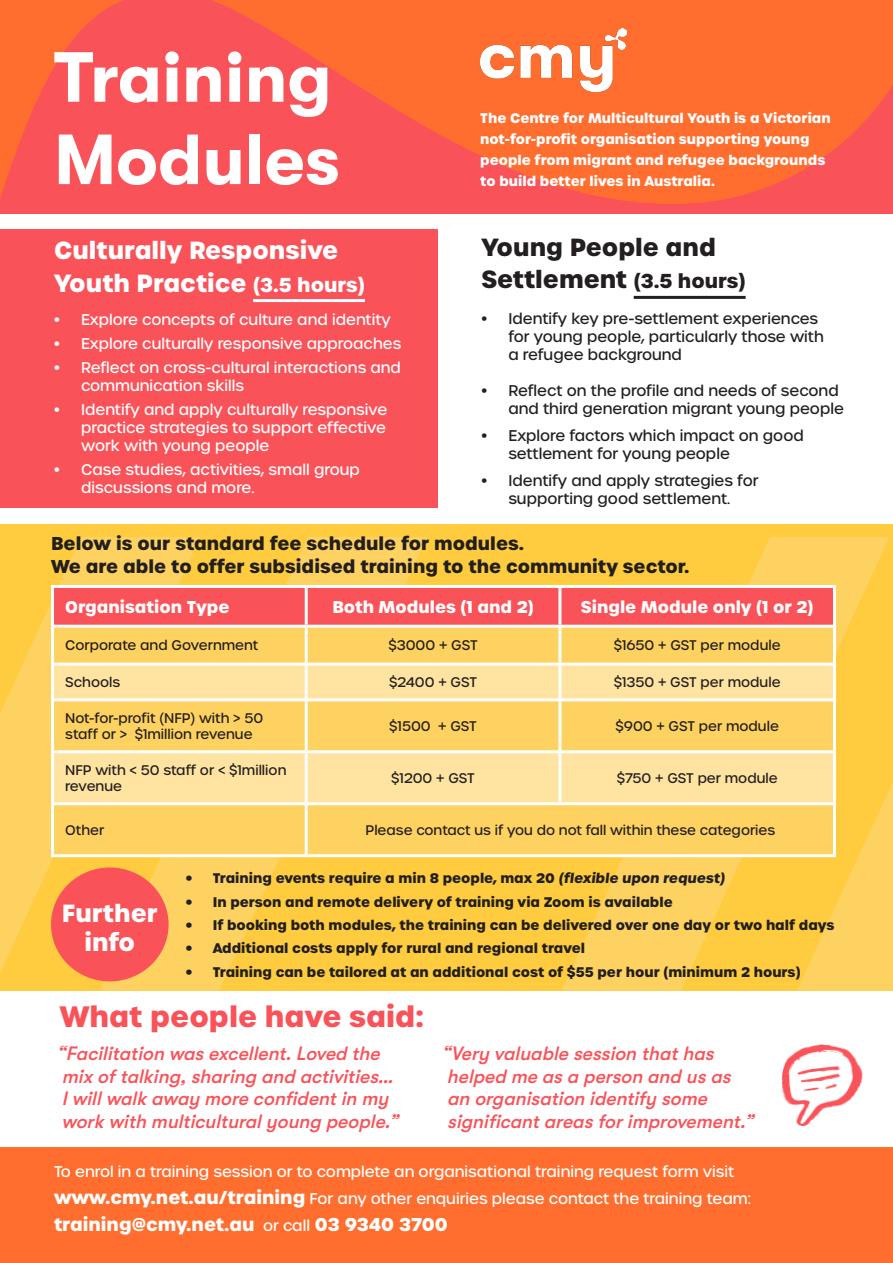
<style>
.page{position:relative;width:893px;height:1263px;background:#fff}
.page>*{position:absolute;margin:0;border:0;box-sizing:border-box;transform-origin:0 0}
.Biggest_Heading__pla{font:700 70.8px/82.3px "GT Walsheim";color:#fff}
.t1{font:700 28.5px "Urbane";color:#fa5259}
.t2{font:700 24px/32.4px "Urbane";color:#fff}
.t3{font:700 24px/32.4px "Urbane";color:#231f20}
.t4{font:italic 500 19.35px/22.6px "GT Walsheim";color:#fa5259}
.t5{font:700 18px/23.4px "Urbane";color:#231f20}
.t6{font:700 18px "Urbane";color:#fff}
.t7{font:700 16.5px "Urbane";color:#fff}
.t8{font:500 15px/18px "Urbane";color:#fff}
.t9{font:500 15px/18px "Urbane";color:#231f20}
.t10{font:700 13.5px "Urbane";color:#231f20}
.t11{font:500 13.5px/16.2px "Urbane";color:#231f20}
.t12{font:700 13.5px/21px "Urbane";color:#fff}
.s1{font-size:19.5px}
.s2{font-weight:700;font-size:18px}
.s3{font-weight:500;font-size:15px}
</style>
<div class="page">
<div style="left:0;top:0;width:893px;height:214px;background:#fa5259"></div>
<svg style="left:0;top:0;width:893px;height:204px;fill:#ff6e2e"></svg>
<div style="left:0;top:524px;width:893px;height:467px;background:#fecc3e"></div>
<svg style="left:0;top:537px;width:100px;height:436px;fill:#fed260"></svg>
<svg style="left:100px;top:537px;width:327px;height:48px;fill:#fed260"></svg>
<svg style="left:748px;top:537px;width:141px;height:116px;fill:#fed260"></svg>
<div style="left:0;top:1147px;width:893px;height:116px;background:#ff6e2e"></div>
<div style="left:0;top:229px;width:438px;height:278px;background:#fa5259"></div>
<img style="left:480px;top:29px;width:146px;height:62px">
<hr style="left:253px;top:299px;width:112px;height:3px;background:#fff">
<hr style="left:634px;top:296px;width:112px;height:3px;background:#231f20">
<img style="left:781px;top:1044px;width:82px;height:82px">
<div style="left:54px;top:588px;width:779px;height:37px;background:#fa5259"></div>
<div style="left:54px;top:628px;width:779px;height:35px;background:#fed260"></div>
<svg style="left:54px;top:666px;width:779px;height:115px;background:#fedb84"></svg>
<svg style="left:53px;top:781px;width:840px;height:209px"></svg>
<hr style="left:51px;top:626px;width:3px;height:38px;background:#fff">
<hr style="left:833px;top:626px;width:3px;height:38px;background:#fff">
<hr style="left:51px;top:664px;width:3px;height:36px;background:#fff">
<hr style="left:833px;top:664px;width:3px;height:36px;background:#fff">
<hr style="left:51px;top:700px;width:3px;height:50px;background:#fff">
<hr style="left:833px;top:700px;width:3px;height:50px;background:#fff">
<hr style="left:305px;top:628px;width:3px;height:35px;background:#fff">
<hr style="left:558px;top:628px;width:3px;height:35px;background:#fff">
<hr style="left:54px;top:663px;width:252px;height:3px;background:#fff">
<hr style="left:306px;top:663px;width:254px;height:3px;background:#fff">
<hr style="left:305px;top:666px;width:3px;height:32px;background:#fff">
<hr style="left:560px;top:663px;width:273px;height:3px;background:#fff">
<hr style="left:558px;top:666px;width:3px;height:32px;background:#fff">
<hr style="left:54px;top:698px;width:252px;height:3px;background:#fff">
<hr style="left:306px;top:698px;width:254px;height:3px;background:#fff">
<hr style="left:305px;top:701px;width:3px;height:49px;background:#fff">
<hr style="left:560px;top:698px;width:273px;height:3px;background:#fff">
<hr style="left:558px;top:701px;width:3px;height:49px;background:#fff">
<hr style="left:51px;top:750px;width:255px;height:3px;background:#fff">
<hr style="left:51px;top:753px;width:3px;height:49px;background:#fff">
<hr style="left:51px;top:805px;width:3px;height:49px;background:#fff">
<hr style="left:306px;top:750px;width:254px;height:3px;background:#fff">
<hr style="left:305px;top:753px;width:3px;height:49px;background:#fff">
<hr style="left:305px;top:805px;width:3px;height:49px;background:#fff">
<hr style="left:560px;top:750px;width:276px;height:3px;background:#fff">
<hr style="left:558px;top:753px;width:3px;height:49px;background:#fff">
<hr style="left:833px;top:753px;width:3px;height:49px;background:#fff">
<hr style="left:833px;top:805px;width:3px;height:49px;background:#fff">
<hr style="left:51px;top:585px;width:255px;height:3px;background:#fff">
<hr style="left:51px;top:588px;width:3px;height:38px;background:#fff">
<hr style="left:306px;top:585px;width:254px;height:3px;background:#fff">
<hr style="left:560px;top:585px;width:276px;height:3px;background:#fff">
<hr style="left:833px;top:588px;width:3px;height:38px;background:#fff">
<hr style="left:305px;top:588px;width:3px;height:37px;background:#fff">
<hr style="left:558px;top:588px;width:3px;height:37px;background:#fff">
<hr style="left:54px;top:625px;width:252px;height:3px;background:#fff">
<hr style="left:306px;top:625px;width:254px;height:3px;background:#fff">
<hr style="left:560px;top:625px;width:273px;height:3px;background:#fff">
<hr style="left:51px;top:802px;width:255px;height:3px;background:#fff">
<hr style="left:51px;top:854px;width:255px;height:3px;background:#fff">
<hr style="left:306px;top:802px;width:254px;height:3px;background:#fff">
<hr style="left:306px;top:854px;width:254px;height:3px;background:#fff">
<hr style="left:560px;top:854px;width:276px;height:3px;background:#fff">
<hr style="left:560px;top:802px;width:276px;height:3px;background:#fff">
<div style="left:51px;top:867px;width:118px;height:114px;background:#fa5259;border-radius:50%"></div>
<p class="Biggest_Heading__pla" style="left:54px;top:36px;width:288px">Training<br>Modules</p>
<p class="t2" style="left:54px;top:234px;width:312px">Culturally Responsive<br>Youth Practice <span class="s1">(3.5 hours)</span></p>
<p class="t8" style="left:54px;top:310px;width:338px">• Explore concepts of culture and identity</p>
<p class="t8" style="left:54px;top:334px;width:349px">• Explore culturally responsive approaches</p>
<p class="t8" style="left:81px;top:358px;width:322px;text-indent:-27px">• Reflect on cross-cultural interactions and communication skills</p>
<p class="t8" style="left:81px;top:400px;width:308px;text-align:justify;text-indent:-27px">• Identify and apply culturally responsive practice strategies to support effective work with young people</p>
<p class="t8" style="left:81px;top:460px;width:280px;text-indent:-27px">• Case studies, activities, small group discussions and more.</p>
<p class="t12" style="left:480px;top:108px;width:352px">The Centre for Multicultural Youth is a Victorian not-for-profit organisation supporting young people from migrant and refugee backgrounds to build better lives in Australia.</p>
<p class="t3" style="left:481px;top:231px;width:266px">Young People and<br>Settlement <span class="s1">(3.5 hours)</span></p>
<p class="t9" style="left:508px;top:310px;width:317px;text-indent:-27px">• Identify key pre-settlement experiences for young people, particularly those with a refugee background</p>
<p class="t9" style="left:508px;top:382px;width:337px;text-indent:-27px">• Reflect on the profile and needs of second and third generation migrant young people</p>
<p class="t9" style="left:508px;top:427px;width:297px;text-indent:-27px">• Explore factors which impact on good settlement for young people</p>
<p class="t9" style="left:481px;top:472px;width:279px;text-align:center">• Identify and apply strategies for supporting good settlement.</p>
<p class="t5" style="left:51px;top:532px;width:640px">Below is our standard fee schedule for modules.<br>We are able to offer subsidised training to the community sector.</p>
<p class="t7" style="left:65px;top:595px;width:166px">Organisation Type</p>
<p class="t7" style="left:332px;top:595px;width:203px">Both Modules (1 and 2)</p>
<p class="t7" style="left:581px;top:595px;width:234px">Single Module only (1 or 2)</p>
<p class="t11" style="left:65px;top:637px;width:195px">Corporate and Government</p>
<p class="t11" style="left:388px;top:637px;width:91px">$3000 + GST</p>
<p class="t11" style="left:614px;top:637px;width:168px">$1650 + GST per module</p>
<p class="t11" style="left:65px;top:674px;width:56px">Schools</p>
<p class="t11" style="left:389px;top:674px;width:89px">$2400 + GST</p>
<p class="t11" style="left:614px;top:674px;width:168px">$1350 + GST per module</p>
<p class="t11" style="left:65px;top:710px;width:199px">Not-for-profit (NFP) with &gt; 50 staff or &gt; $1million revenue</p>
<p class="t11" style="left:389px;top:718px;width:89px">$1500 + GST</p>
<p class="t11" style="left:615px;top:718px;width:165px">$900 + GST per module</p>
<p class="t11" style="left:65px;top:762px;width:223px">NFP with &lt; 50 staff or &lt; $1million revenue</p>
<p class="t11" style="left:391px;top:770px;width:85px">$1200 + GST</p>
<p class="t11" style="left:617px;top:770px;width:163px">$750 + GST per module</p>
<p class="t11" style="left:65px;top:822px;width:41px">Other</p>
<p class="t11" style="left:366px;top:822px;width:411px">Please contact us if you do not fall within these categories</p>
<p class="t2" style="left:62px;top:899px;width:97px;line-height:28.8px;text-align:center">Further info</p>
<p class="t10" style="left:186px;top:869px;width:543px">• Training events require a min 8 people, max 20 (flexible upon request)</p>
<p class="t10" style="left:186px;top:892px;width:489px">• In person and remote delivery of training via Zoom is available</p>
<p class="t10" style="left:186px;top:916px;width:650px">• If booking both modules, the training can be delivered over one day or two half days</p>
<p class="t10" style="left:186px;top:939px;width:401px">• Additional costs apply for rural and regional travel</p>
<p class="t10" style="left:186px;top:962px;width:616px">• Training can be tailored at an additional cost of $55 per hour (minimum 2 hours)</p>
<p class="t1" style="left:60px;top:997px;width:366px">What people have said:</p>
<p class="t4" style="left:56px;top:1042px;width:348px">“Facilitation was excellent.Loved the mix oftalking,sharing and activities… Iwillwalk away more confidentin my work with multiculturalyoung people.”</p>
<p class="t4" style="left:441px;top:1042px;width:318px">“Very valuable session thathas helped me as a person and us as an organisation identify some significantareas forimprovement.”</p>
<p class="t8" style="left:54px;top:1158px;width:698px;line-height:27px">To enrol in a training session or to complete an organisational training request form visit <span class="s2">www.cmy.net.au/training</span> For any other enquiries please contact the training team:</p>
<p class="t6" style="left:54px;top:1211px;width:395px">training@cmy.net.au <span class="s3">or call</span> 03 9340 3700</p>
</div>
